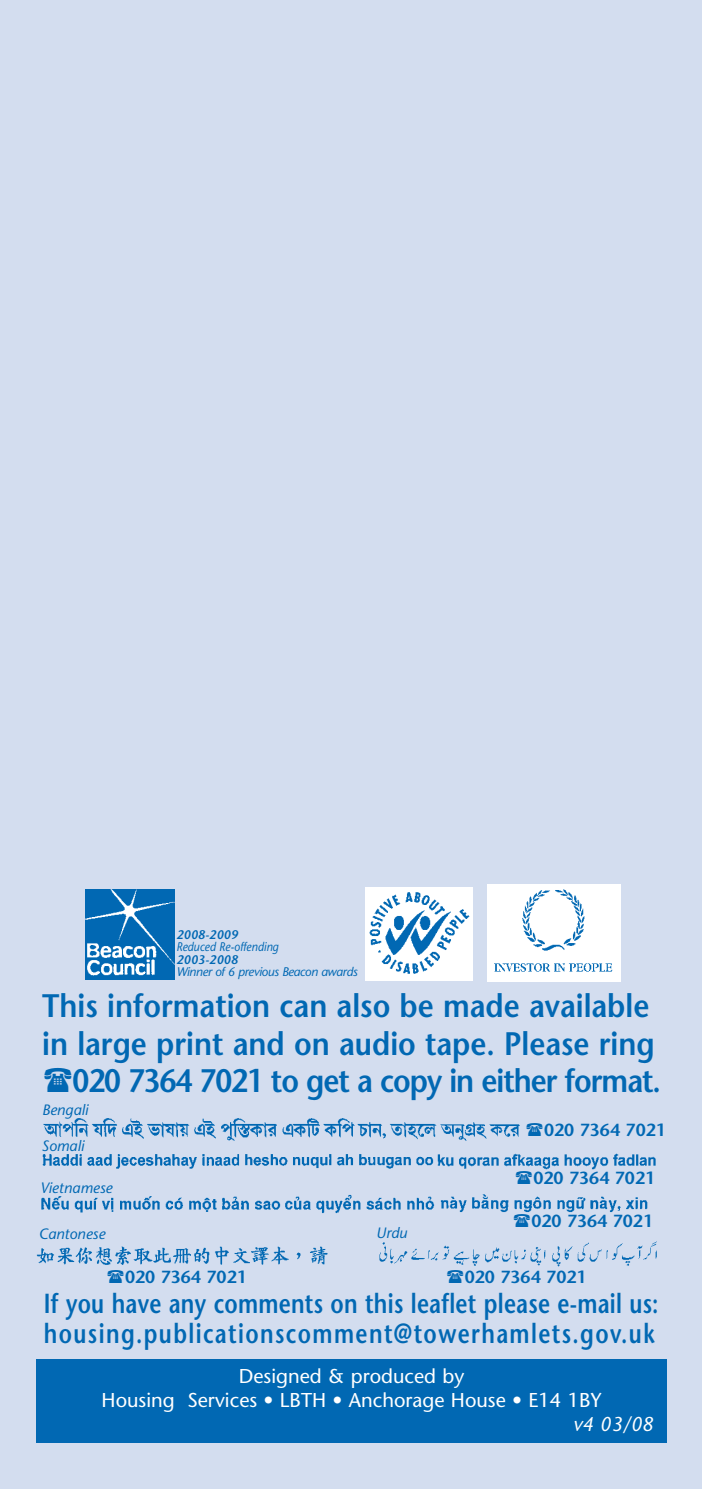
<style>
.page{position:relative;width:702px;height:1489px;background:#fff}
.page>*{position:absolute;margin:0;border:0;box-sizing:border-box;transform-origin:0 0}
.t1{font:600 32.5px "Stone Sans";color:#0168b3;scale:.9 1}
.t2{font:600 32.5px "Stone Sans";letter-spacing:-.035em;color:#0168b3;scale:.9 1}
.t3{font:600 27.5px/30px "Stone Sans";letter-spacing:.065em;color:#0168b3;scale:.8 1}
.t4{font:20px/24px "Stone Sans";color:#fff;text-align:center}
.t5{font:italic 20px "Stone Sans";color:#fff}
.t6{font:600 17.5px "Stone Sans";color:#0168b3}
.t7{font:italic 15px "Stone Sans";color:#0168b3}
.t8{font:italic 12.5px "Stone Sans";letter-spacing:-.03em;color:#0168b3}
.t9{font:italic 12.5px "Stone Sans";color:#0168b3;scale:.9 1}
.t10{font:italic 600 12.5px "Stone Sans";color:#0168b3}
</style>
<div class="page">
<div style="left:0;top:0;width:701px;height:1488px;background:#d3ddef"></div>
<img style="left:43px;top:1118px;width:394px;height:23px">
<img style="left:440px;top:1122px;width:80px;height:19px">
<img style="left:36px;top:1246px;width:292px;height:19px">
<img style="left:42px;top:1154px;width:392px;height:15px">
<img style="left:437px;top:1153px;width:219px;height:17px">
<img style="left:41px;top:1194px;width:394px;height:20px">
<img style="left:440px;top:1194px;width:208px;height:19px">
<img style="left:379px;top:1241px;width:278px;height:26px">
<div style="left:36px;top:1359px;width:630px;height:83px;background:#0168b3"></div>
<div style="left:487px;top:883px;width:133px;height:98px;background:#fff"></div>
<img style="left:494px;top:889px;width:119px;height:83px">
<img style="left:85px;top:889px;width:89px;height:90px">
<div style="left:365px;top:886px;width:107px;height:94px;background:#fff"></div>
<img style="left:370px;top:892px;width:99px;height:82px">
<p class="t10" style="left:176px;top:929px;width:63px">2008-2009</p>
<p class="t9" style="left:176px;top:941px;width:115px">Reduced Re-offending</p>
<p class="t10" style="left:176px;top:954px;width:63px">2003-2008</p>
<p class="t8" style="left:176px;top:966px;width:183px">Winner of 6 previous Beacon awards</p>
<p class="t1" style="left:42px;top:993px;width:676px">This information can also be made available</p>
<p class="t1" style="left:42px;top:1030px;width:682px">in large print and on audio tape. Please ring</p>
<p class="t2" style="left:73px;top:1068px;width:655px">020 7364 7021 to get a copy in either format.</p>
<p class="t7" style="left:42px;top:1104px;width:47px">Bengali</p>
<p class="t7" style="left:42px;top:1140px;width:44px">Somali</p>
<p class="t7" style="left:40px;top:1181px;width:74px">Vietnamese</p>
<p class="t7" style="left:39px;top:1227px;width:68px">Cantonese</p>
<p class="t7" style="left:376px;top:1227px;width:33px">Urdu</p>
<p class="t6" style="left:125px;top:1269px;width:123px">020 7364 7021</p>
<p class="t6" style="left:544px;top:1123px;width:123px">020 7364 7021</p>
<p class="t6" style="left:533px;top:1171px;width:123px">020 7364 7021</p>
<p class="t6" style="left:531px;top:1213px;width:123px">020 7364 7021</p>
<p class="t6" style="left:465px;top:1269px;width:123px">020 7364 7021</p>
<p class="t3" style="left:44px;top:1290px;width:769px">If you have any comments on this leaflet please e-mail us: housing.publicationscomment@towerhamlets.gov.uk</p>
<p class="t4" style="left:102px;top:1366px;width:501px">Designed &amp; produced by<br>Housing Services • LBTH • Anchorage House • E14 1BY</p>
<p class="t5" style="left:573px;top:1416px;width:82px">v4 03/08</p>
</div>
